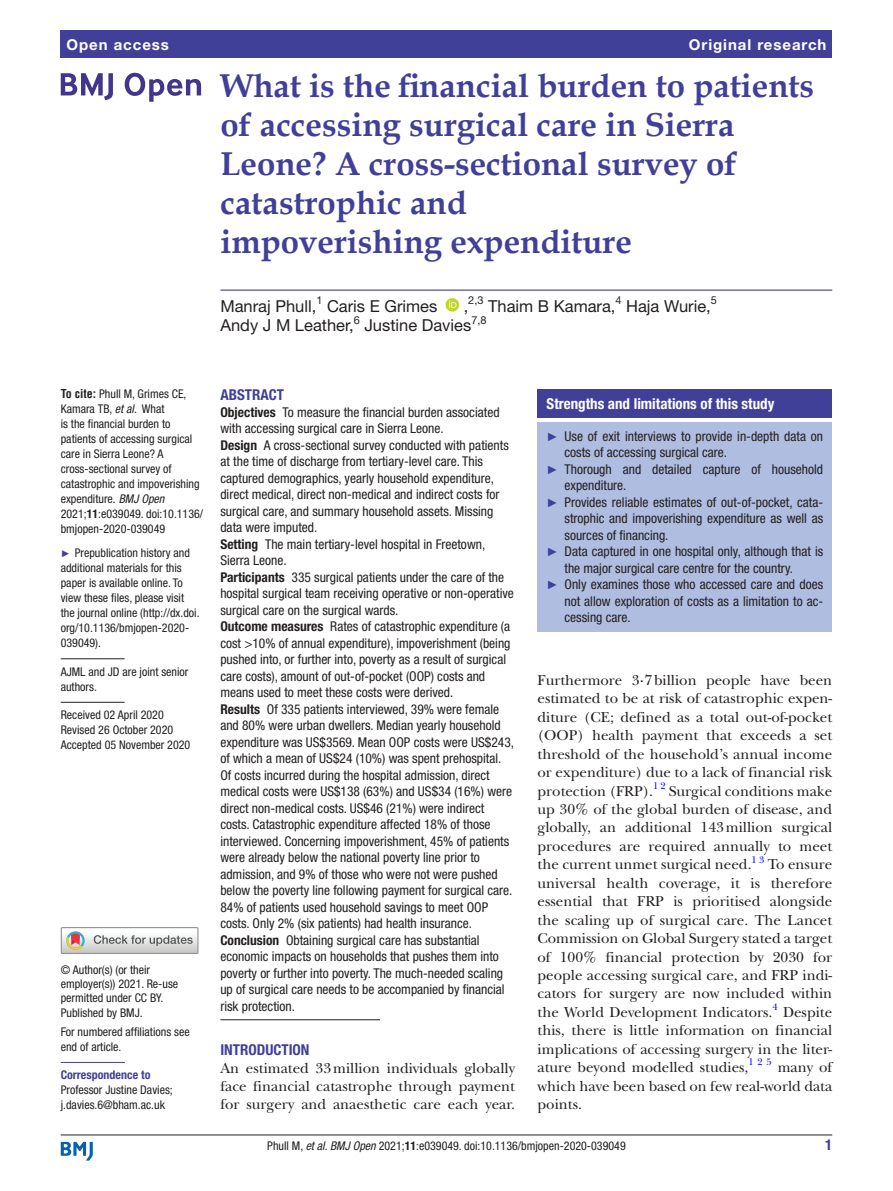
<style>
.page{position:relative;width:893px;height:1191px;background:#fff}
.page>*{position:absolute;margin:0;border:0;box-sizing:border-box;transform-origin:0 0}
.t1{font:700 33px/39px "Book Antiqua";color:#414099}
.t2{font:16.5px "Helvetica Neue LT Std";color:#231f20}
.t3{font:15px/18.5px "New Baskerville";color:#231f20;text-align:justify}
.t4{font:700 condensed 15px "Helvetica Neue LT Std";color:#fff}
.t5{font:700 15px "Helvetica Neue LT Std";letter-spacing:.065em;color:#fff}
.t6{font:700 condensed 15px "Helvetica Neue LT Std";color:#414099}
.t7{font:condensed 13.5px/16.5px "Helvetica Neue LT Std";color:#231f20}
.t8{font:condensed 12px/15px "Helvetica Neue LT Std";color:#231f20}
.t9{font:700 condensed 12px "Helvetica Neue LT Std";color:#414099}
.t10{font:10.95px "Helvetica Neue LT Std";color:#231f20}
.t11{font:9.9px "New Baskerville";color:#00f}
.s1{font-family:"Helvetica LT Std";font-weight:700}
.s2{font-style:italic}
.s3{font-weight:700}
.s4{font-family:"Arial";font-stretch:normal;font-size:9.75px;color:#414099}
.s5{font-family:"Arial";font-stretch:normal;font-size:12px;color:#414099}
</style>
<div class="page">
<hr style="left:61px;top:1134px;width:771px;height:1px;background:#231f20">
<svg style="left:61px;top:1141px;width:32px;height:19px"></svg>
<div style="left:61px;top:31px;width:771px;height:27px;background:#414099"></div>
<hr style="left:220px;top:289px;width:612px;height:2px;background:#414099">
<svg style="left:446px;top:298px;width:13px;height:14px"></svg>
<hr style="left:61px;top:658px;width:64px;height:1px;background:#231f20">
<hr style="left:61px;top:702px;width:64px;height:1px;background:#231f20">
<hr style="left:61px;top:1062px;width:64px;height:1px;background:#414099">
<svg style="left:61px;top:73px;width:52px;height:27px"></svg>
<svg style="left:125px;top:73px;width:76px;height:29px"></svg>
<div style="left:61px;top:927px;width:138px;height:27px;border:1px solid #969090"></div>
<svg style="left:61px;top:927px;width:137px;height:26px"></svg>
<hr style="left:220px;top:1019px;width:160px;height:1px;background:#231f20">
<div style="left:538px;top:389px;width:294px;height:29px;background:#414099"></div>
<div style="left:538px;top:422px;width:294px;height:209px;background:#afbde1"></div>
<p class="t5" style="left:66px;top:35px;width:104px">Open access</p>
<p class="t5" style="left:689px;top:35px;width:139px">Original research</p>
<h1 class="t1" style="left:220px;top:66px;width:595px">What is the financial burden to patients of accessing surgical care in Sierra<br>Leone? A cross-sectional survey of catastrophic and<br>impoverishing expenditure</h1>
<p class="t2" style="left:220px;top:296px;width:97px">Manraj Phull,</p>
<p class="t10" style="left:316px;top:294px;width:8px">1</p>
<p class="t2" style="left:327px;top:296px;width:112px">Caris E Grimes</p>
<p class="t10" style="left:468px;top:294px;width:17px">2,3</p>
<p class="t2" style="left:488px;top:296px;width:129px">Thaim B Kamara,</p>
<p class="t10" style="left:615px;top:294px;width:8px">4</p>
<p class="t2" style="left:626px;top:296px;width:86px">Haja Wurie,</p>
<p class="t10" style="left:711px;top:294px;width:8px">5</p>
<p class="t2" style="left:464px;top:296px;width:6px">,</p>
<p class="t2" style="left:220px;top:315px;width:135px">Andy J M Leather,</p>
<p class="t10" style="left:354px;top:313px;width:8px">6</p>
<p class="t2" style="left:364px;top:315px;width:108px">Justine Davies</p>
<p class="t10" style="left:471px;top:313px;width:17px">7,8</p>
<p class="t8" style="left:61px;top:386px;width:144px"><span class="s1">To cite:</span> Phull M, Grimes CE,<br>Kamara TB, <span class="s2">et al</span>. What<br>is the financial burden to patients of accessing surgical care in Sierra Leone? A cross-sectional survey of catastrophic and impoverishing expenditure. <span class="s2">BMJ Open<br></span>2021;<span class="s3">11</span>:e039049. doi:10.1136/ bmjopen-2020-039049</p>
<p class="t8" style="left:61px;top:545px;width:140px"><span class="s4">►</span> Prepublication history and additional materials for this paper is available online. To view these files, please visit the journal online (http://dx.doi. org/10.1136/bmjopen-2020-<br>039049).</p>
<p class="t8" style="left:61px;top:664px;width:129px">AJML and JD are joint senior authors.</p>
<p class="t8" style="left:61px;top:707px;width:131px">Received 02 April 2020<br>Revised 26 October 2020<br>Accepted 05 November 2020</p>
<p class="t8" style="left:61px;top:962px;width:119px;line-height:14.4px">© Author(s) (or their employer(s)) 2021. Re-use permitted under CC BY.<br>Published by BMJ.</p>
<p class="t8" style="left:61px;top:1024px;width:130px">For numbered affiliations see end of article.</p>
<p class="t9" style="left:61px;top:1067px;width:91px">Correspondence to</p>
<p class="t8" style="left:61px;top:1082px;width:114px">Professor Justine Davies; j.davies.6@bham.ac.uk</p>
<p class="t6" style="left:220px;top:386px;width:65px">ABSTRACT</p>
<p class="t7" style="left:220px;top:403px;width:295px"><span class="s3">Objectives</span> To measure the financial burden associated with accessing surgical care in Sierra Leone.<br><span class="s3">Design</span> A cross-sectional survey conducted with patients at the time of discharge from tertiary-level care. This captured demographics, yearly household expenditure, direct medical, direct non-medical and indirect costs for surgical care, and summary household assets. Missing data were imputed.<br><span class="s3">Setting</span> The main tertiary-level hospital in Freetown, Sierra Leone.<br><span class="s3">Participants</span> 335 surgical patients under the care of the hospital surgical team receiving operative or non-operative surgical care on the surgical wards.<br><span class="s3">Outcome measures</span> Rates of catastrophic expenditure (a cost &gt;10% of annual expenditure), impoverishment (being pushed into, or further into, poverty as a result of surgical care costs), amount of out-of-pocket (OOP) costs and means used to meet these costs were derived.<br><span class="s3">Results</span> Of 335 patients interviewed, 39% were female and 80% were urban dwellers. Median yearly household expenditure was US$3569. Mean OOP costs were US$243, of which a mean of US$24 (10%) was spent prehospital.<br>Of costs incurred during the hospital admission, direct medical costs were US$138 (63%) and US$34 (16%) were direct non-medical costs. US$46 (21%) were indirect costs. Catastrophic expenditure affected 18% of those interviewed. Concerning impoverishment, 45% of patients were already below the national poverty line prior to admission, and 9% of those who were not were pushed below the poverty line following payment for surgical care.<br>84% of patients used household savings to meet OOP costs. Only 2% (six patients) had health insurance.<br><span class="s3">Conclusion</span> Obtaining surgical care has substantial economic impacts on households that pushes them into poverty or further into poverty. The much-needed scaling up of surgical care needs to be accompanied by financial risk protection.</p>
<p class="t6" style="left:220px;top:1041px;width:91px">INTRODUCTION</p>
<p class="t3" style="left:220px;top:1059px;width:296px;line-height:18px">An estimated 33million individuals globally face financial catastrophe through payment for surgery and anaesthetic care each year.</p>
<p class="t4" style="left:547px;top:395px;width:229px">Strengths and limitations of this study</p>
<p class="t7" style="left:547px;top:428px;width:278px"><span class="s5">►</span> Use of exit interviews to provide in-depth data on</p>
<p class="t7" style="left:565px;top:444px;width:164px">costs of accessing surgical care.</p>
<p class="t7" style="left:547px;top:461px;width:278px"><span class="s5">►</span> Thorough and detailed capture of household</p>
<p class="t7" style="left:565px;top:477px;width:63px">expenditure.</p>
<p class="t7" style="left:547px;top:494px;width:278px"><span class="s5">►</span> Provides reliable estimates of out-of-pocket, cata-</p>
<p class="t7" style="left:565px;top:510px;width:260px">strophic and impoverishing expenditure as well as</p>
<p class="t7" style="left:565px;top:527px;width:105px">sources of financing.</p>
<p class="t7" style="left:547px;top:543px;width:278px"><span class="s5">►</span> Data captured in one hospital only, although that is</p>
<p class="t7" style="left:565px;top:560px;width:230px">the major surgical care centre for the country.</p>
<p class="t7" style="left:547px;top:576px;width:278px"><span class="s5">►</span> Only examines those who accessed care and does</p>
<p class="t7" style="left:565px;top:593px;width:260px">not allow exploration of costs as a limitation to ac-</p>
<p class="t7" style="left:565px;top:609px;width:68px">cessing care.</p>
<p class="t3" style="left:538px;top:671px;width:296px">Furthermore 3·7billion people have been estimated to be at risk of catastrophic expen&shy;diture (CE; defined as a total out-of-pocket (OOP) health payment that exceeds a set threshold of the household’s annual income or expenditure) due to a lack of financial risk protection (FRP).<sup>1</sup> <sup>2</sup> Surgical conditions make up 30% of the global burden of disease, and globally, an additional 143million surgical procedures are required annually to meet the current unmet surgical need.</p>
<p class="t11" style="left:752px;top:853px;width:14px">1 3</p>
<p class="t3" style="left:538px;top:855px;width:296px;text-indent:230px">To ensure universal health coverage, it is therefore essential that FRP is prioritised alongside the scaling up of surgical care. The Lancet Commission on Global Surgery stated a target of 100% financial protection by 2030 for people accessing surgical care, and FRP indi&shy;cators for surgery are now included within the World Development Indicators.</p>
<p class="t11" style="left:772px;top:1001px;width:7px">4</p>
<p class="t3" style="left:538px;top:1003px;width:296px;text-indent:245px">Despite this, there is little information on financial implications of accessing surgery in the liter&shy;ature beyond modelled studies,</p>
<p class="t11" style="left:748px;top:1056px;width:25px">1 2 5</p>
<p class="t3" style="left:538px;top:1058px;width:296px;text-indent:240px">many of which have been based on few real-world data points.</p>
<p class="t8" style="left:267px;top:1137px;width:360px">Phull M, <span class="s2">et al</span>. <span class="s2">BMJ Open</span> 2021;<span class="s3">11</span>:e039049. doi:10.1136/bmjopen-2020-039049</p>
<p class="t6" style="left:825px;top:1135px;width:9px">1</p>
</div>
